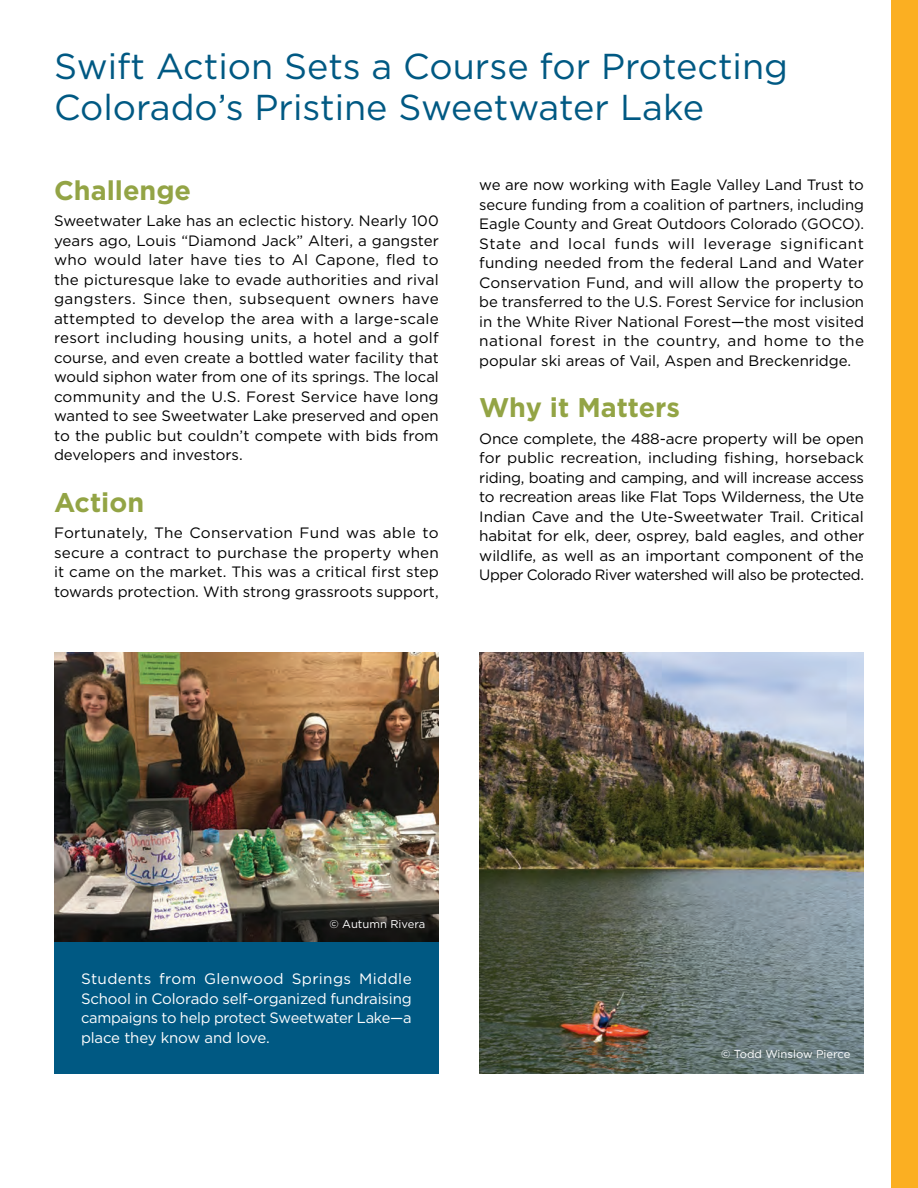
<style>
.page{position:relative;width:918px;height:1188px;background:#fff}
.page>*{position:absolute;margin:0;border:0;box-sizing:border-box;transform-origin:0 0}
.t1{font:36px/40.5px "Gotham";color:#005983}
.t2{font:700 27px "Gotham";color:#93a445}
.t3{font:15px/19.5px "Gotham";color:#000001;text-align:justify}
.t4{font:15px/19.5px "Gotham";letter-spacing:-.015em;color:#fff;text-align:justify}
.t5{font:11.25px "Gotham";color:#fff}
</style>
<div class="page">
<div style="left:54px;top:942px;width:385px;height:132px;background:#005983"></div>
<img style="left:54px;top:653px;width:385px;height:289px">
<div style="left:891px;top:0;width:27px;height:1188px;background:#fbaf22"></div>
<img style="left:479px;top:653px;width:385px;height:421px">
<h1 class="t1" style="left:54px;top:45px;width:736px">Swift Action Sets a Course for Protecting<br>Colorado’s Pristine Sweetwater Lake</h1>
<h2 class="t2" style="left:54px;top:172px;width:139px">Challenge</h2>
<p class="t3" style="left:54px;top:211px;width:386px">Sweetwater Lake has an eclectic history. Nearly 100 years ago, Louis “Diamond Jack” Alteri, a gangster who would later have ties to Al Capone, fled to the picturesque lake to evade authorities and rival gangsters. Since then, subsequent owners have attempted to develop the area with a large-scale resort including housing units, a hotel and a golf course, and even create a bottled water facility that would siphon water from one of its springs. The local community and the U.S. Forest Service have long wanted to see Sweetwater Lake preserved and open to the public but couldn’t compete with bids from developers and investors.</p>
<h2 class="t2" style="left:54px;top:484px;width:92px">Action</h2>
<p class="t3" style="left:54px;top:523px;width:386px">Fortunately, The Conservation Fund was able to secure a contract to purchase the property when it came on the market. This was a critical first step towards protection. With strong grassroots support,</p>
<p class="t3" style="left:479px;top:175px;width:386px">we are now working with Eagle Valley Land Trust to secure funding from a coalition of partners, including Eagle County and Great Outdoors Colorado (GOCO).<br>State and local funds will leverage significant funding needed from the federal Land and Water Conservation Fund, and will allow the property to be transferred to the U.S. Forest Service for inclusion in the White River National Forest—the most visited national forest in the country, and home to the popular ski areas of Vail, Aspen and Breckenridge.</p>
<h2 class="t2" style="left:479px;top:390px;width:202px">Why it Matters</h2>
<p class="t3" style="left:479px;top:428px;width:386px">Once complete, the 488-acre property will be open for public recreation, including fishing, horseback riding, boating and camping, and will increase access to recreation areas like Flat Tops Wilderness, the Ute Indian Cave and the Ute-Sweetwater Trail. Critical habitat for elk, deer, osprey, bald eagles, and other wildlife, as well as an important component of the Upper Colorado River watershed will also be protected.</p>
<p class="t5" style="left:330px;top:917px;width:97px">© Autumn Rivera</p>
<p class="t4" style="left:81px;top:969px;width:332px">Students from Glenwood Springs Middle School in Colorado self-organized fundraising campaigns to help protect Sweetwater Lake—a place they know and love.</p>
<p class="t5" style="left:721px;top:1047px;width:131px">© Todd Winslow Pierce</p>
</div>
